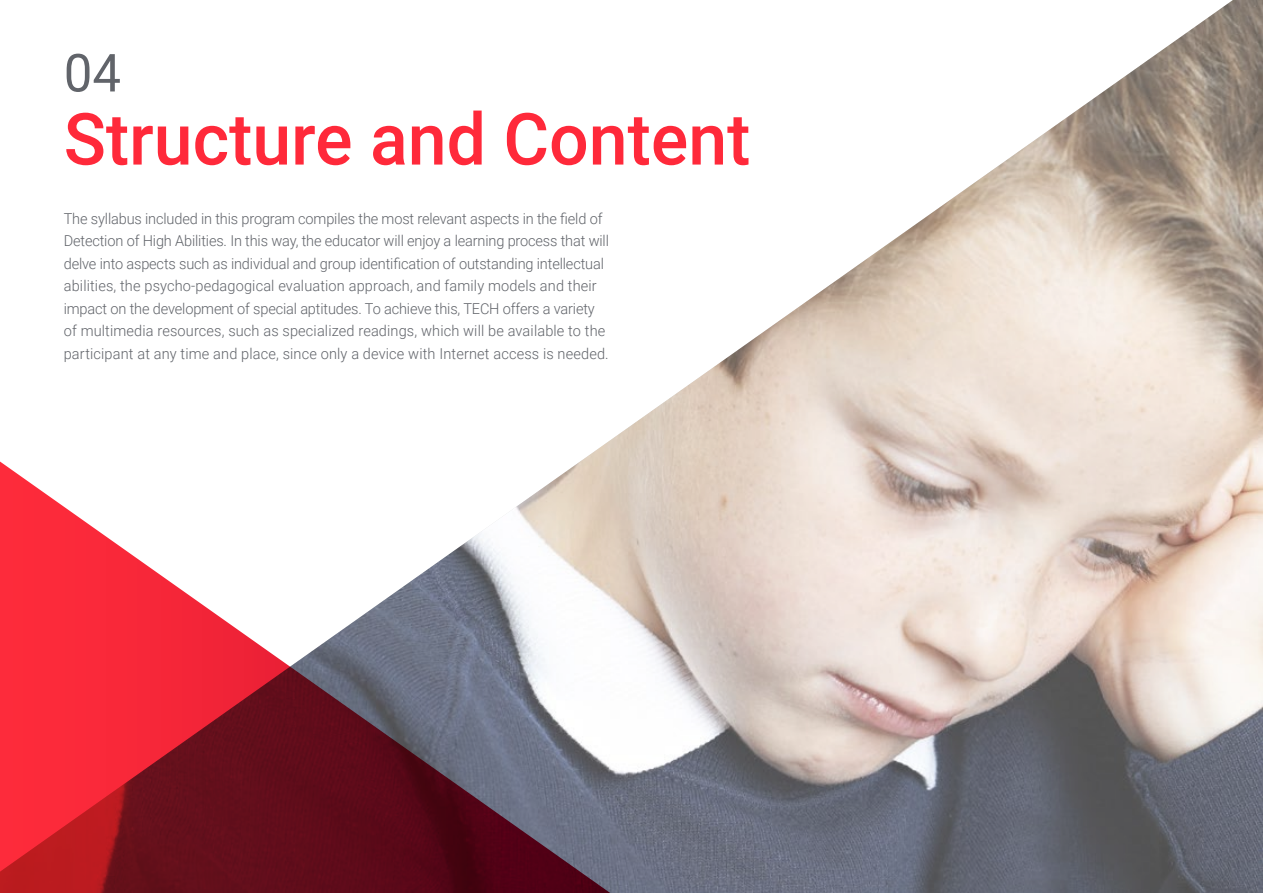
<style>
.page{position:relative;width:1263px;height:893px;background:#fff}
.page>*{position:absolute;margin:0;border:0;box-sizing:border-box;transform-origin:0 0}
.t1{font:500 72px "Roboto";color:#ff293a}
.t2{font:52.5px "Roboto";color:#61646a}
.t3{font:300 15px/22.5px "Roboto";letter-spacing:-.01em;color:#61646a}
</style>
<div class="page">
<img style="left:602px;top:0;width:661px;height:893px">
<svg style="left:0;top:446px;width:640px;height:447px"></svg>
<h2 class="t2" style="left:64px;top:36px;width:59px">04</h2>
<h1 class="t1" style="left:64px;top:89px;width:688px">Structure and Content</h1>
<p class="t3" style="left:64px;top:207px;width:547px">The syllabus included in this program compiles the most relevant aspects in the field of Detection of High Abilities. In this way, the educator will enjoy a learning process that will delve into aspects such as individual and group identification of outstanding intellectual abilities, the psycho-pedagogical evaluation approach, and family models and their impact on the development of special aptitudes. To achieve this, TECH offers a variety of multimedia resources, such as specialized readings, which will be available to the participant at any time and place, since only a device with Internet access is needed.</p>
</div>
